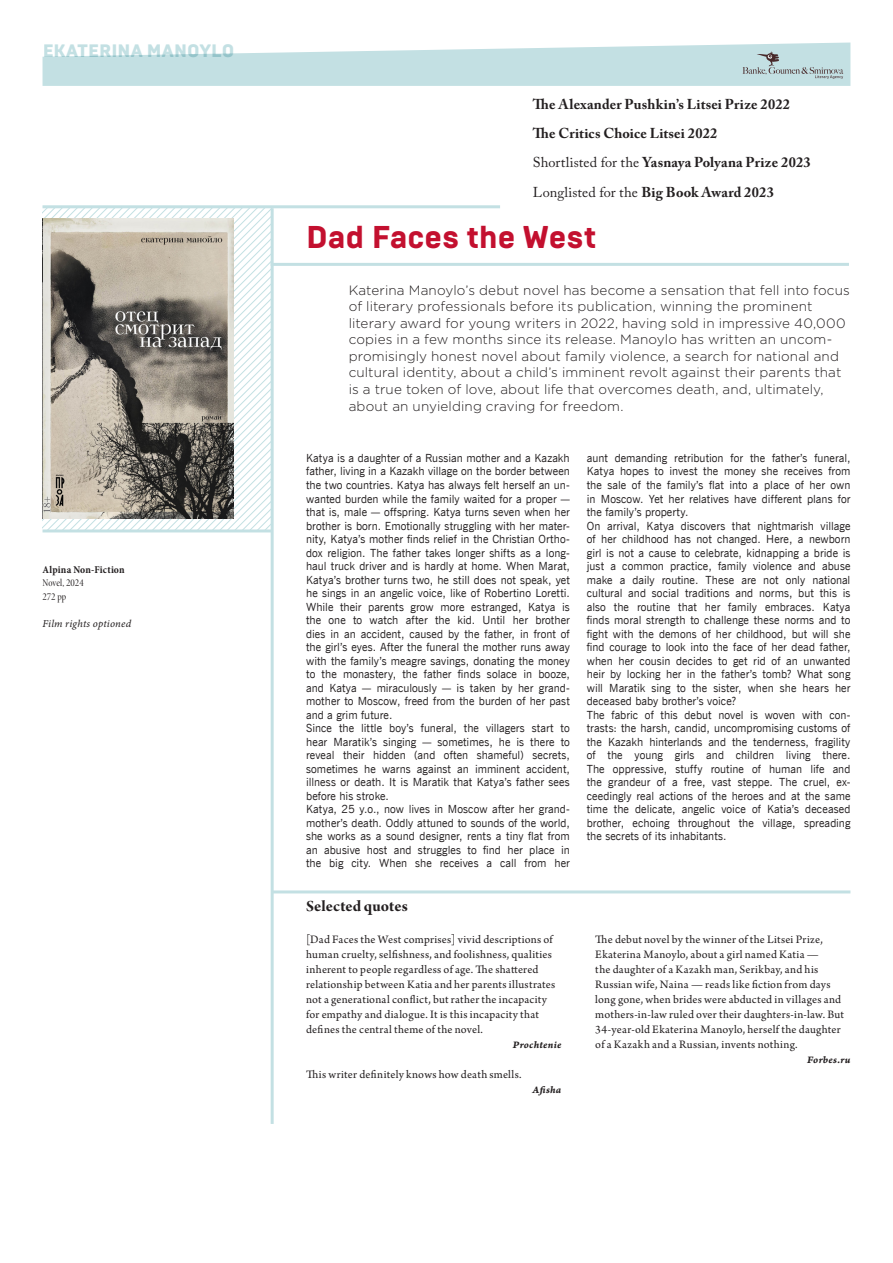
<style>
.page{position:relative;width:893px;height:1263px;background:#fff}
.page>*{position:absolute;margin:0;border:0;box-sizing:border-box;transform-origin:0 0}
.Story_headline{font:800 31.5px "Brutal Type";letter-spacing:-.005em;color:#c3102f}
.t1{font:900 18px "Brutal Type";letter-spacing:.01em;color:#c3e0e3}
.Quotes_headline{font:16.5px "Arno Pro Bold Subhead";letter-spacing:.005em;color:#231f20}
.Bibliography_name{font:700 14.25px "Adobe Caslon Pro";letter-spacing:.015em;color:#231f20}
.Bibliography_name-2{font:14.25px "Adobe Caslon Pro";letter-spacing:.005em;color:#231f20}
.Story_lead{font:300 13.5px/16.5px "Gotham Pro";letter-spacing:.01em;color:#231f20}
.Quotes{font:12px/15px "Arno Pro";letter-spacing:.02em;color:#231f20}
.Story_description_1{font:11.25px/13.5px "News Gothic BT Web";letter-spacing:.005em;color:#231f20;text-align:justify}
.Rights{font:10.5px "Minion Pro It Capt";letter-spacing:.015em;color:#231f20}
.Rights_names{font:700 condensed 10.5px "Minion Pro";letter-spacing:.01em;color:#231f20}
.Rights-2{font:10.5px/13.5px "Minion Pro Cn Disp";letter-spacing:.01em;color:#231f20}
.Quotes-2{font:10.5px "Arno Pro Bold Italic Caption";letter-spacing:.025em;color:#231f20}
.Quotes___name{font:10.5px "Arno Pro Bold Italic Caption";letter-spacing:.025em;color:#231f20}
.s1{font-weight:400}
.s2{font-weight:700}
</style>
<div class="page">
<svg style="left:43px;top:208px;width:228px;height:321px"></svg>
<svg style="left:43px;top:43px;width:807px;height:43px;background:#cbe3e5"></svg>
<img style="left:43px;top:219px;width:191px;height:300px">
<hr style="left:43px;top:529px;width:229px;height:3px;background:#c3e0e3">
<hr style="left:43px;top:205px;width:457px;height:3px;background:#c3e0e3">
<hr style="left:271px;top:263px;width:578px;height:3px;background:#c3e0e3">
<hr style="left:272px;top:890px;width:578px;height:3px;background:#c3e0e3">
<hr style="left:271px;top:208px;width:3px;height:916px;background:#c3e0e3">
<h2 class="t1" style="left:43px;top:40px;width:193px">EKATERINA MANOYLO</h2>
<p class="Rights_names" style="left:43px;top:562px;width:84px">Alpina Non-Fiction</p>
<p class="Rights-2" style="left:43px;top:576px;width:43px">Novel, 2024<br>272 pp</p>
<p class="Rights" style="left:43px;top:616px;width:90px">Film rights optioned</p>
<p class="Bibliography_name" style="left:533px;top:96px;width:259px">The Alexander Pushkin’s Litsei Prize 2022</p>
<p class="Bibliography_name" style="left:533px;top:125px;width:186px">The Critics Choice Litsei 2022</p>
<p class="Bibliography_name" style="left:533px;top:154px;width:279px"><span class="s1">Shortlisted for the</span> Yasnaya Polyana Prize 2023</p>
<p class="Bibliography_name-2" style="left:533px;top:183px;width:242px">Longlisted for the <span class="s2">Big Book Award 2023</span></p>
<p class="Story_headline" style="left:306px;top:218px;width:292px">Dad Faces the West</p>
<p class="Story_lead" style="left:349px;top:282px;width:503px">Katerina Manoylo’s debut novel has become a sensation that fell into focus of literary professionals before its publication, winning the prominent literary award for young writers in 2022, having sold in impressive 40,000 copies in a few months since its release. Manoylo has written an uncom&shy;promisingly honest novel about family violence, a search for national and cultural identity, about a child’s imminent revolt against their parents that is a true token of love, about life that overcomes death, and, ultimately, about an unyielding craving for freedom.</p>
<p class="Story_description_1" style="left:306px;top:452px;width:265px">Katya is a daughter of a Russian mother and a Kazakh father, living in a Kazakh village on the border between the two countries. Katya has always felt herself an un&shy;wanted burden while the family waited for a proper — that is, male — offspring. Katya turns seven when her brother is born. Emotionally struggling with her mater&shy;nity, Katya’s mother finds relief in the Christian Ortho&shy;dox religion. The father takes longer shifts as a long&shy;haul truck driver and is hardly at home. When Marat, Katya’s brother turns two, he still does not speak, yet he sings in an angelic voice, like of Robertino Loretti.<br>While their parents grow more estranged, Katya is the one to watch after the kid. Until her brother dies in an accident, caused by the father, in front of the girl’s eyes. After the funeral the mother runs away with the family’s meagre savings, donating the money to the monastery, the father finds solace in booze, and Katya — miraculously — is taken by her grand&shy;mother to Moscow, freed from the burden of her past and a grim future.</p>
<p class="Story_description_1" style="left:306px;top:722px;width:265px">Since the little boy’s funeral, the villagers start to hear Maratik’s singing — sometimes, he is there to reveal their hidden (and often shameful) secrets, sometimes he warns against an imminent accident, illness or death. It is Maratik that Katya’s father sees before his stroke.</p>
<p class="Story_description_1" style="left:306px;top:803px;width:265px">Katya, 25 y.o., now lives in Moscow after her grand&shy;mother’s death. Oddly attuned to sounds of the world, she works as a sound designer, rents a tiny flat from an abusive host and struggles to find her place in the big city. When she receives a call from her</p>
<p class="Quotes_headline" style="left:306px;top:896px;width:103px">Selected quotes</p>
<p class="Quotes" style="left:306px;top:932px;width:251px">[Dad Faces the West comprises] vivid descriptions of human cruelty, selfishness, and foolishness, qualities inherent to people regardless of age. The shattered relationship between Katia and her parents illustrates not a generational conflict, but rather the incapacity for empathy and dialogue. It is this incapacity that defines the central theme of the novel.</p>
<p class="Quotes___name" style="left:513px;top:1038px;width:50px">Prochtenie</p>
<p class="Quotes" style="left:306px;top:1067px;width:217px">This writer definitely knows how death smells.</p>
<p class="Quotes-2" style="left:533px;top:1083px;width:30px">Afisha</p>
<p class="Story_description_1" style="left:587px;top:452px;width:265px">aunt demanding retribution for the father’s funeral, Katya hopes to invest the money she receives from the sale of the family’s flat into a place of her own in Moscow. Yet her relatives have different plans for the family’s property.</p>
<p class="Story_description_1" style="left:587px;top:519px;width:265px">On arrival, Katya discovers that nightmarish village of her childhood has not changed. Here, a newborn girl is not a cause to celebrate, kidnapping a bride is just a common practice, family violence and abuse make a daily routine. These are not only national cultural and social traditions and norms, but this is also the routine that her family embraces. Katya finds moral strength to challenge these norms and to fight with the demons of her childhood, but will she find courage to look into the face of her dead father, when her cousin decides to get rid of an unwanted heir by locking her in the father’s tomb? What song will Maratik sing to the sister, when she hears her deceased baby brother’s voice?</p>
<p class="Story_description_1" style="left:587px;top:708px;width:265px">The fabric of this debut novel is woven with con&shy;trasts: the harsh, candid, uncompromising customs of the Kazakh hinterlands and the tenderness, fragility of the young girls and children living there.<br>The oppressive, stuffy routine of human life and the grandeur of a free, vast steppe. The cruel, ex&shy;ceedingly real actions of the heroes and at the same time the delicate, angelic voice of Katia’s deceased brother, echoing throughout the village, spreading the secrets of its inhabitants.</p>
<p class="Quotes" style="left:595px;top:932px;width:250px">The debut novel by the winner of the Litsei Prize, Ekaterina Manoylo, about a girl named Katia —<br>the daughter of a Kazakh man, Serikbay, and his Russian wife, Naina — reads like fiction from days long gone, when brides were abducted in villages and mothers-in-law ruled over their daughters-in-law. But 34-year-old Ekaterina Manoylo, herself the daughter of a Kazakh and a Russian, invents nothing.</p>
<p class="Quotes-2" style="left:807px;top:1053px;width:45px">Forbes.ru</p>
</div>
